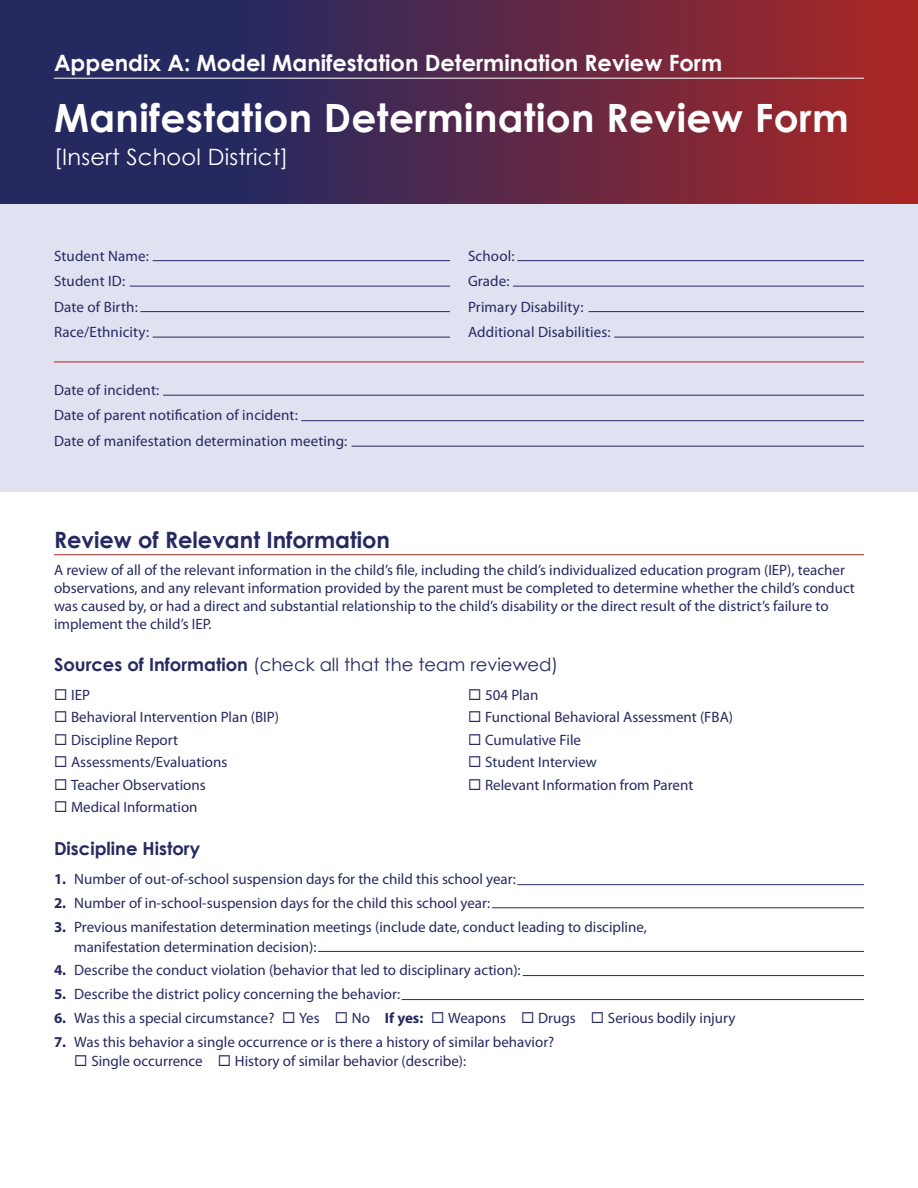
<style>
.page{position:relative;width:918px;height:1188px;background:#fff}
.page>*{position:absolute;margin:0;border:0;box-sizing:border-box;transform-origin:0 0}
.t1{font:700 39px "Century Gothic";letter-spacing:.01em;color:#fff}
.t2{font:700 22.5px "Century Gothic";color:#fff}
.t3{font:700 22.5px "Century Gothic";color:#262a61}
.t4{font:22.5px "Century Gothic";letter-spacing:.01em;color:#fff}
.t5{font:18px "Century Gothic";color:#262a61}
.t6{font:700 18px "Century Gothic";color:#262a61}
.t7{font:15px/18px "Myriad Pro";color:#262a61}
.t8{font:700 15px "Myriad Pro";color:#262a61}
.s1{font-weight:700}
</style>
<div class="page">
<svg style="left:0;top:0;width:918px;height:204px;background:#572849"></svg>
<div style="left:0;top:204px;width:918px;height:287px;background:#e0e1f1"></div>
<hr style="left:54px;top:78px;width:810px;height:1px;background:#fff">
<hr style="left:153px;top:260px;width:297px;height:1px;background:#262a61">
<hr style="left:517px;top:260px;width:347px;height:1px;background:#262a61">
<hr style="left:130px;top:286px;width:320px;height:1px;background:#262a61">
<hr style="left:513px;top:286px;width:351px;height:1px;background:#262a61">
<hr style="left:140px;top:311px;width:310px;height:1px;background:#262a61">
<hr style="left:589px;top:311px;width:275px;height:1px;background:#262a61">
<hr style="left:153px;top:337px;width:297px;height:1px;background:#262a61">
<hr style="left:614px;top:337px;width:250px;height:1px;background:#262a61">
<hr style="left:54px;top:362px;width:810px;height:1px;background:#ab2724">
<hr style="left:163px;top:395px;width:701px;height:1px;background:#262a61">
<hr style="left:301px;top:420px;width:563px;height:1px;background:#262a61">
<hr style="left:352px;top:446px;width:512px;height:1px;background:#262a61">
<hr style="left:54px;top:554px;width:810px;height:1px;background:#ab2724">
<hr style="left:517px;top:884px;width:347px;height:1px;background:#262a61">
<hr style="left:492px;top:908px;width:372px;height:1px;background:#262a61">
<hr style="left:318px;top:951px;width:546px;height:1px;background:#262a61">
<hr style="left:523px;top:975px;width:341px;height:1px;background:#262a61">
<hr style="left:402px;top:999px;width:462px;height:1px;background:#262a61">
<h2 class="t2" style="left:54px;top:49px;width:670px">Appendix A: Model Manifestation Determination Review Form</h2>
<h3 class="t1" style="left:54px;top:93px;width:796px">Manifestation Determination Review Form</h3>
<p class="t4" style="left:54px;top:143px;width:236px">[Insert School District]</p>
<p class="t7" style="left:54px;top:246px;width:96px">Student Name:</p>
<p class="t7" style="left:468px;top:246px;width:48px">School:</p>
<p class="t7" style="left:54px;top:272px;width:73px">Student ID:</p>
<p class="t7" style="left:468px;top:272px;width:43px">Grade:</p>
<p class="t7" style="left:54px;top:297px;width:85px">Date of Birth:</p>
<p class="t7" style="left:468px;top:297px;width:117px">Primary Disability:</p>
<p class="t7" style="left:54px;top:323px;width:97px">Race/Ethnicity:</p>
<p class="t7" style="left:468px;top:323px;width:144px">Additional Disabilities:</p>
<p class="t7" style="left:54px;top:380px;width:107px">Date of incident:</p>
<p class="t7" style="left:54px;top:406px;width:245px">Date of parent notification of incident:</p>
<p class="t7" style="left:54px;top:431px;width:295px">Date of manifestation determination meeting:</p>
<h4 class="t3" style="left:54px;top:525px;width:338px">Review of Relevant Information</h4>
<p class="t7" style="left:54px;top:560px;width:802px">A review of all of the relevant information in the child’s file, including the child’s individualized education program (IEP), teacher observations, and any relevant information provided by the parent must be completed to determine whether the child’s conduct was caused by, or had a direct and substantial relationship to the child’s disability or the direct result of the district’s failure to implement the child’s IEP.</p>
<p class="t5" style="left:54px;top:653px;width:506px"><span class="s1">Sources of Information</span> (check all that the team reviewed)</p>
<p class="t7" style="left:54px;top:686px;width:38px">◻ IEP</p>
<p class="t7" style="left:54px;top:708px;width:227px">◻ Behavioral Intervention Plan (BIP)</p>
<p class="t7" style="left:54px;top:731px;width:126px">◻ Discipline Report</p>
<p class="t7" style="left:54px;top:753px;width:175px">◻ Assessments/Evaluations</p>
<p class="t7" style="left:54px;top:776px;width:153px">◻ Teacher Observations</p>
<p class="t7" style="left:54px;top:798px;width:145px">◻ Medical Information</p>
<p class="t7" style="left:468px;top:686px;width:72px">◻ 504 Plan</p>
<p class="t7" style="left:468px;top:708px;width:267px">◻ Functional Behavioral Assessment (FBA)</p>
<p class="t7" style="left:468px;top:731px;width:115px">◻ Cumulative File</p>
<p class="t7" style="left:468px;top:753px;width:131px">◻ Student Interview</p>
<p class="t7" style="left:468px;top:776px;width:227px">◻ Relevant Information from Parent</p>
<p class="t6" style="left:54px;top:837px;width:148px">Discipline History</p>
<p class="t7" style="left:54px;top:870px;width:463px"><span class="s1">1.</span> Number of out-of-school suspension days for the child this school year:</p>
<p class="t7" style="left:54px;top:894px;width:438px"><span class="s1">2.</span> Number of in-school-suspension days for the child this school year:</p>
<p class="t7" style="left:74px;top:917px;width:574px;line-height:19.5px;text-indent:-20px"><span class="s1">3.</span> Previous manifestation determination meetings (include date, conduct leading to discipline, manifestation determination decision):</p>
<p class="t7" style="left:54px;top:961px;width:468px"><span class="s1">4.</span> Describe the conduct violation (behavior that led to disciplinary action):</p>
<p class="t7" style="left:54px;top:985px;width:348px"><span class="s1">5.</span> Describe the district policy concerning the behavior:</p>
<p class="t7" style="left:54px;top:1009px;width:222px"><span class="s1">6.</span> Was this a special circumstance?</p>
<p class="t7" style="left:282px;top:1009px;width:39px">◻ Yes</p>
<p class="t7" style="left:335px;top:1009px;width:37px">◻No</p>
<p class="t8" style="left:385px;top:1008px;width:40px">If yes:</p>
<p class="t7" style="left:431px;top:1009px;width:77px">◻ Weapons</p>
<p class="t7" style="left:521px;top:1009px;width:56px">◻ Drugs</p>
<p class="t7" style="left:591px;top:1009px;width:146px">◻ Serious bodily injury</p>
<p class="t7" style="left:54px;top:1033px;width:502px"><span class="s1">7.</span> Was this behavior a single occurrence or is there a history of similar behavior?</p>
<p class="t7" style="left:74px;top:1052px;width:130px">◻ Single occurrence</p>
<p class="t7" style="left:218px;top:1052px;width:250px">◻ History of similar behavior (describe):</p>
</div>
